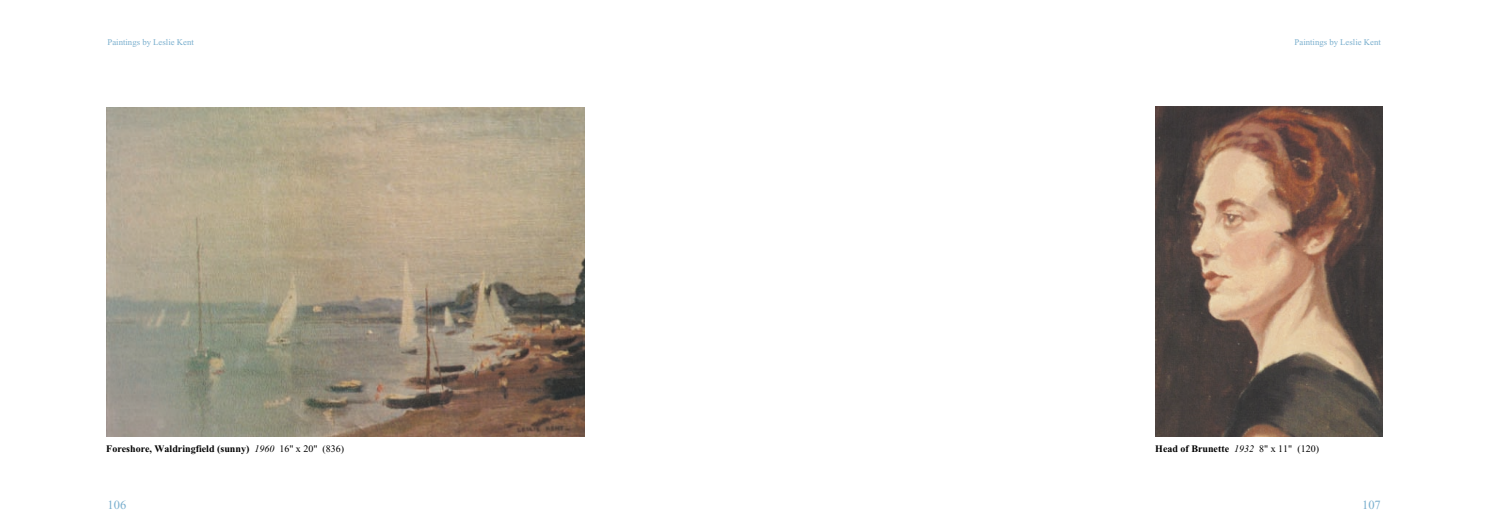
<style>
.page{position:relative;width:1489px;height:527px;background:#fff}
.page>*{position:absolute;margin:0;border:0;box-sizing:border-box;transform-origin:0 0}
.t1{font:12.5px "Times New Roman";color:#7aafce}
.t2{font:700 10px "Times New Roman";color:#000}
.t3{font:8.75px "Times New Roman";color:#7aafce}
.s1{font-weight:400;font-style:italic}
.s2{font-weight:400}
</style>
<div class="page">
<img style="left:106px;top:107px;width:479px;height:329px">
<img style="left:1155px;top:106px;width:227px;height:330px">
<p class="t3" style="left:108px;top:39px;width:88px">Paintings by Leslie Kent</p>
<p class="t3" style="left:1294px;top:39px;width:88px">Paintings by Leslie Kent</p>
<p class="t2" style="left:106px;top:445px;width:239px">Foreshore, Waldringfield (sunny) <span class="s1">1960</span> <span class="s2">16" x 20" (836)</span></p>
<p class="t2" style="left:1155px;top:445px;width:165px">Head of Brunette <span class="s1">1932</span> <span class="s2">8" x 11" (120)</span></p>
<p class="t1" style="left:108px;top:500px;width:20px">106</p>
<p class="t1" style="left:1362px;top:500px;width:20px">107</p>
</div>
